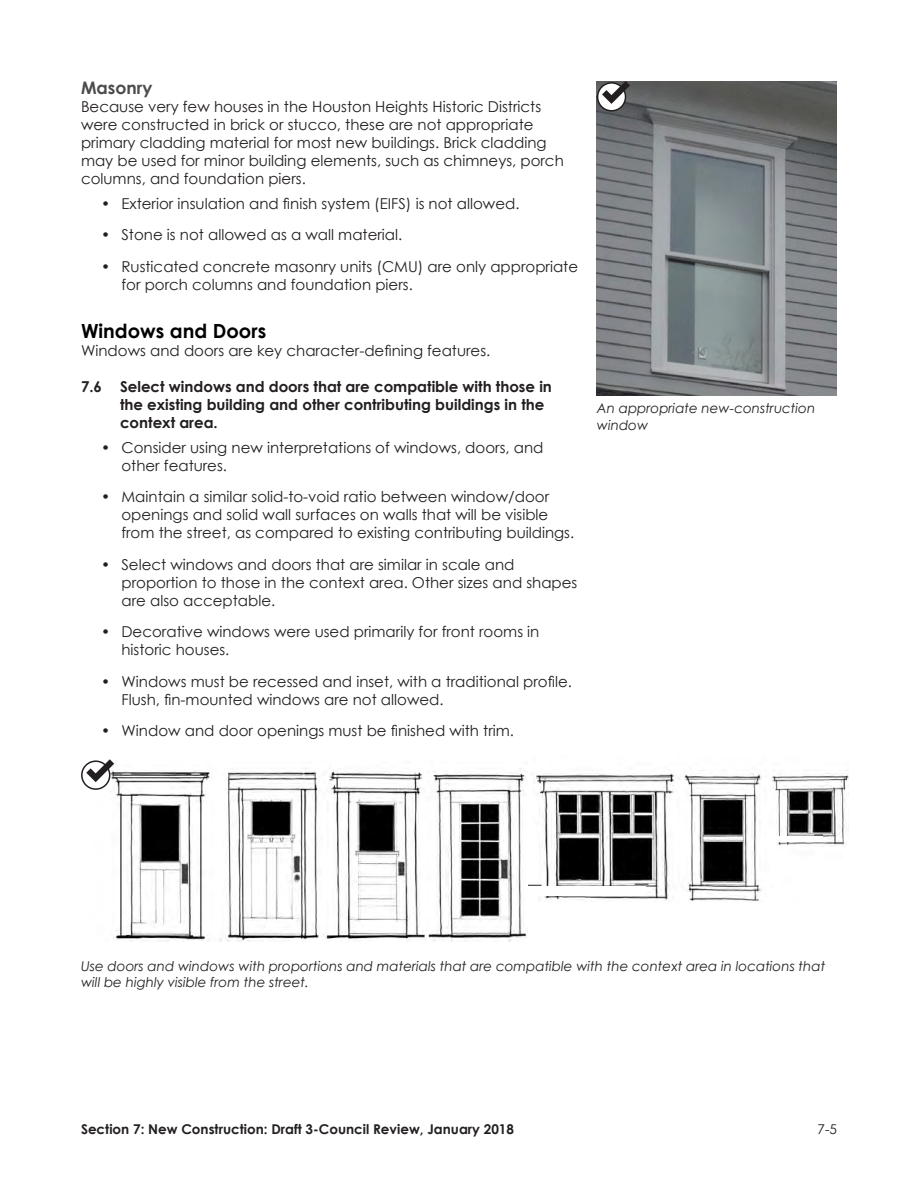
<style>
.page{position:relative;width:918px;height:1188px;background:#fff}
.page>*{position:absolute;margin:0;border:0;box-sizing:border-box;transform-origin:0 0}
.Header_2{font:700 19.5px "Century Gothic";color:#000}
.Header_3{font:700 17.25px "Century Gothic";color:#4b4c4d}
.t1{font:15px/18px "Century Gothic";color:#231f20}
.t2{font:700 15px/18px "Century Gothic";color:#231f20}
.t3{font:italic 13.5px/16.2px "Century Gothic";color:#231f20}
.t4{font:700 13.5px "Century Gothic";color:#231f20}
.t5{font:13.5px "Century Gothic";color:#231f20}
</style>
<div class="page">
<img style="left:597px;top:81px;width:240px;height:315px">
<svg style="left:598px;top:83px;width:28px;height:28px"></svg>
<div style="left:597px;top:82px;width:29px;height:30px;border:2px solid #231f20;border-radius:50%"></div>
<svg style="left:602px;top:81px;width:28px;height:23px"></svg>
<img style="left:530px;top:770px;width:318px;height:132px">
<div style="left:529px;top:886px;width:116px;height:10px;background:#fff"></div>
<svg style="left:528px;top:885px;width:14px;height:1px"></svg>
<svg style="left:635px;top:884px;width:13px;height:1px"></svg>
<div style="left:762px;top:836px;width:61px;height:5px;background:#fff"></div>
<img style="left:81px;top:764px;width:446px;height:178px">
<svg style="left:82px;top:761px;width:28px;height:28px"></svg>
<div style="left:81px;top:760px;width:29px;height:30px;border:2px solid #231f20;border-radius:50%"></div>
<svg style="left:86px;top:759px;width:28px;height:23px"></svg>
<p class="Header_3" style="left:81px;top:77px;width:73px">Masonry</p>
<p class="t1" style="left:81px;top:97px;width:484px">Because very few houses in the Houston Heights Historic Districts were constructed in brick or stucco, these are not appropriate primary cladding material for most new buildings. Brick cladding may be used for minor building elements, such as chimneys, porch columns, and foundation piers.</p>
<p class="t1" style="left:101px;top:194px;width:420px">• Exterior insulation and finish system (EIFS) is not allowed.</p>
<p class="t1" style="left:101px;top:226px;width:303px">• Stone is not allowed as a wall material.</p>
<p class="t1" style="left:122px;top:257px;width:458px;text-indent:-20px">• Rusticated concrete masonry units (CMU) are only appropriate for porch columns and foundation piers.</p>
<p class="Header_2" style="left:81px;top:318px;width:187px">Windows and Doors</p>
<p class="t1" style="left:81px;top:341px;width:411px">Windows and doors are key character-defining features.</p>
<p class="t2" style="left:120px;top:377px;width:433px;text-indent:-39px">7.6 Select windows and doors that are compatible with those in the existing building and other contributing buildings in the context area.</p>
<p class="t1" style="left:122px;top:438px;width:424px;text-indent:-20px">• Consider using new interpretations of windows, doors, and other features.</p>
<p class="t1" style="left:122px;top:487px;width:454px;text-indent:-20px">• Maintain a similar solid-to-void ratio between window/door openings and solid wall surfaces on walls that will be visible from the street, as compared to existing contributing buildings.</p>
<p class="t1" style="left:122px;top:555px;width:457px;text-indent:-20px">• Select windows and doors that are similar in scale and proportion to those in the context area. Other sizes and shapes are also acceptable.</p>
<p class="t1" style="left:122px;top:622px;width:419px;text-indent:-20px">• Decorative windows were used primarily for front rooms in historic houses.</p>
<p class="t1" style="left:122px;top:672px;width:452px;text-indent:-20px">• Windows must be recessed and inset, with a traditional profile.<br>Flush, fin-mounted windows are not allowed.</p>
<p class="t1" style="left:101px;top:721px;width:414px">• Window and door openings must be finished with trim.</p>
<p class="t3" style="left:597px;top:400px;width:220px">An appropriate new-construction window</p>
<p class="t3" style="left:81px;top:957px;width:746px">Use doors and windows with proportions and materials that are compatible with the context area in locations that will be highly visible from the street.</p>
<p class="t4" style="left:81px;top:1120px;width:435px">Section 7: New Construction: Draft 3-Council Review, January 2018</p>
<p class="t5" style="left:818px;top:1121px;width:21px">7-5</p>
</div>
